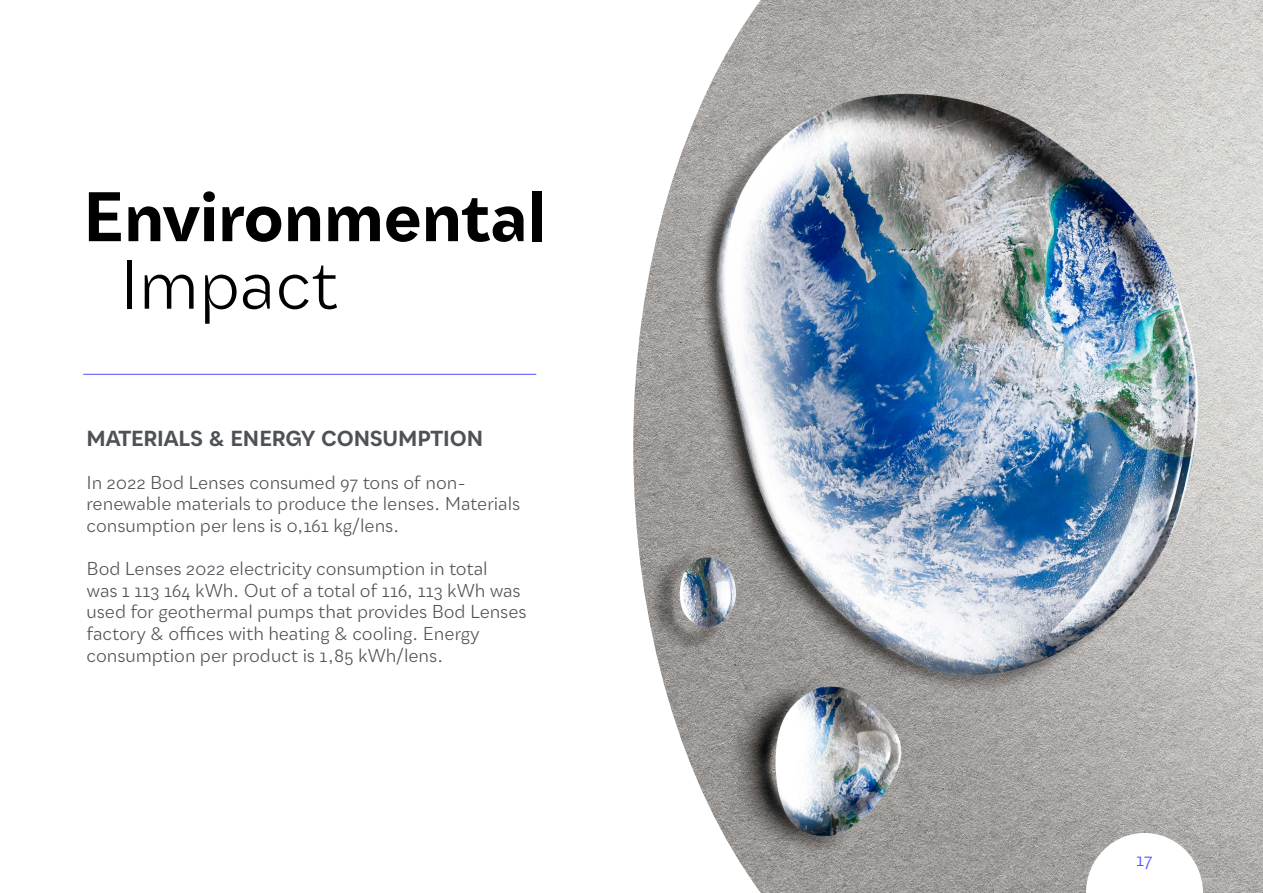
<style>
.page{position:relative;width:1263px;height:893px;background:#fff}
.page>*{position:absolute;margin:0;border:0;box-sizing:border-box;transform-origin:0 0}
.t1{font:700 67.5px "Qualion Text";letter-spacing:-.005em;color:#000}
.t2{font:67.5px "Qualion Text";letter-spacing:-.01em;color:#000}
.t3{font:700 21px "Qualion Text";letter-spacing:-.015em;color:#4e5256}
.t4{font:18px/21.6px "Qualion Text";letter-spacing:-.005em;color:#4e5256}
.t5{font:18px "Qualion Text";color:#4d4fff}
</style>
<div class="page">
<img style="left:761px;top:0;width:502px;height:893px">
<hr style="left:83px;top:374px;width:453px;height:1px;background:#4d4fff">
<svg style="left:1086px;top:833px;width:117px;height:60px"></svg>
<svg style="left:633px;top:0;width:128px;height:893px"></svg>
<h1 class="t1" style="left:83px;top:172px;width:464px">Environmental</h1>
<h1 class="t2" style="left:119px;top:241px;width:222px">Impact</h1>
<p class="t3" style="left:87px;top:424px;width:398px">MATERIALS &amp; ENERGY CONSUMPTION</p>
<p class="t4" style="left:87px;top:471px;width:435px">In 2022 Bod Lenses consumed 97 tons of non&shy;renewable materials to produce the lenses. Materials consumption per lens is 0,161 kg/lens.</p>
<p class="t4" style="left:87px;top:558px;width:442px">Bod Lenses 2022 electricity consumption in total<br>was 1 113 164 kWh. Out of a total of 116, 113 kWh was used for geothermal pumps that provides Bod Lenses factory &amp; offices with heating &amp; cooling. Energy consumption per product is 1,85 kWh/lens.</p>
<p class="t5" style="left:1136px;top:848px;width:18px">17</p>
</div>
